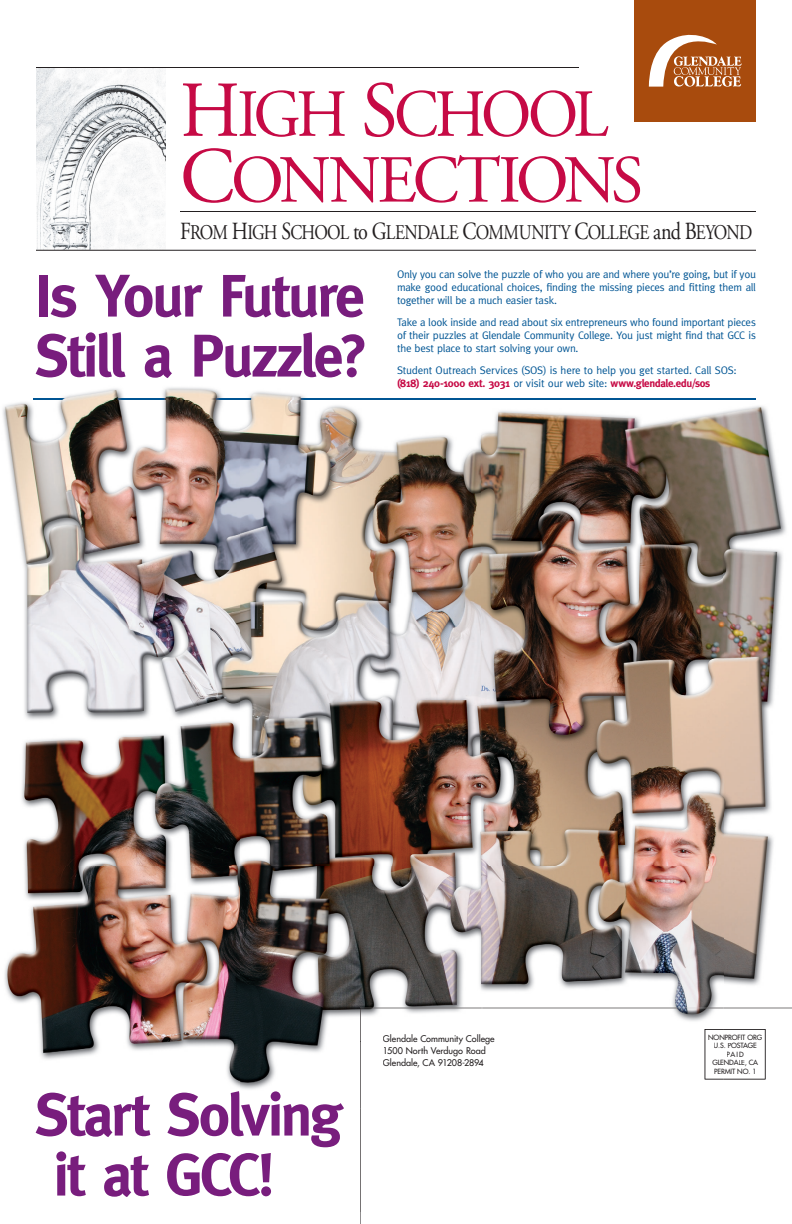
<style>
.page{position:relative;width:792px;height:1224px;background:#fff}
.page>*{position:absolute;margin:0;border:0;box-sizing:border-box;transform-origin:0 0}
.t1{font:67.1px/65.8px "Adobe Garamond";letter-spacing:-.07em;color:#c60a45;scale:.94 1}
.t2{font:700 60px/60px "Meta";letter-spacing:-.045em;color:#781d7d}
.t3{font:20.9px "Adobe Garamond";letter-spacing:-.035em;color:#231f20;scale:.82 1}
.t4{font:11px/13px "Meta";letter-spacing:-.02em;color:#005594;text-align:justify}
.t5{font:9px/12px "Futura";color:#231f20}
.t6{font:7px/8.5px "Futura";letter-spacing:-.015em;color:#231f20;text-align:center}
.s1{font-size:79px}
.s2{font-size:24.6px}
.s3{font-weight:700;color:#c60a45}
</style>
<div class="page">
<img style="left:36px;top:68px;width:129px;height:182px">
<hr style="left:180px;top:211px;width:576px;height:1px;background:#231f20">
<hr style="left:36px;top:250px;width:720px;height:1px;background:#231f20">
<hr style="left:36px;top:67px;width:543px;height:1px;background:#231f20">
<div style="left:634px;top:0;width:122px;height:122px;background:#a84b0d"></div>
<svg style="left:649px;top:35px;width:93px;height:52px"></svg>
<img style="left:2px;top:387px;width:721px;height:703px">
<img style="left:723px;top:406px;width:69px;height:602px">
<img style="left:360px;top:1008px;width:432px;height:34px">
<img style="left:360px;top:1041px;width:1px;height:171px">
<img style="left:33px;top:398px;width:723px;height:2px">
<img style="left:311px;top:1103px;width:33px;height:44px">
<img style="left:36px;top:1091px;width:298px;height:46px">
<img style="left:56px;top:1151px;width:215px;height:46px">
<img style="left:398px;top:387px;width:112px;height:2px">
<img style="left:514px;top:387px;width:93px;height:1px">
<img style="left:611px;top:387px;width:99px;height:3px">
<img style="left:383px;top:1034px;width:112px;height:10px">
<img style="left:384px;top:1046px;width:101px;height:10px">
<img style="left:383px;top:1058px;width:101px;height:10px">
<img style="left:705px;top:1029px;width:61px;height:51px">
<img style="left:709px;top:1034px;width:53px;height:6px">
<img style="left:714px;top:1043px;width:43px;height:5px">
<img style="left:727px;top:1051px;width:17px;height:6px">
<img style="left:712px;top:1060px;width:46px;height:7px">
<img style="left:715px;top:1068px;width:40px;height:6px">
<h1 class="t1" style="left:180px;top:88px;width:495px"><span class="s1">H</span>IGH <span class="s1">S</span>CHOOL<br><span class="s1">C</span>ONNECTIONS</h1>
<h3 class="t3" style="left:180px;top:224px;width:700px"><span class="s2">F</span>ROM <span class="s2">H</span>IGH <span class="s2">S</span>CHOOL <span class="s2">to G</span>LENDALE <span class="s2">C</span>OMMUNITY <span class="s2">C</span>OLLEGE <span class="s2">and B</span>EYOND</h3>
<h2 class="t2" style="left:35px;top:269px;width:335px">Is Your Future<br>Still a Puzzle?</h2>
<p class="t4" style="left:397px;top:269px;width:361px">Only you can solve the puzzle of who you are and where you’re going, but if you make good educational choices, finding the missing pieces and fitting them all together will be a much easier task.</p>
<p class="t4" style="left:397px;top:317px;width:360px">Take a look inside and read about six entrepreneurs who found important pieces of their puzzles at Glendale Community College. You just might find that GCC is the best place to start solving your own.</p>
<p class="t4" style="left:397px;top:365px;width:341px">Student Outreach Services (SOS) is here to help you get started. Call SOS: <span class="s3">(818) 240-1000 ext. 3031</span> or visit our web site: <span class="s3">www.glendale.edu/sos</span></p>
<p class="t5" style="left:383px;top:1033px;width:113px">Glendale Community College<br>1500 North Verdugo Road<br>Glendale, CA 91208-2894</p>
<p class="t6" style="left:708px;top:1033px;width:56px">NONPROFIT ORG<br>U.S. POSTAGE<br>PAID<br>GLENDALE, CA<br>PERMIT NO. 1</p>
</div>
